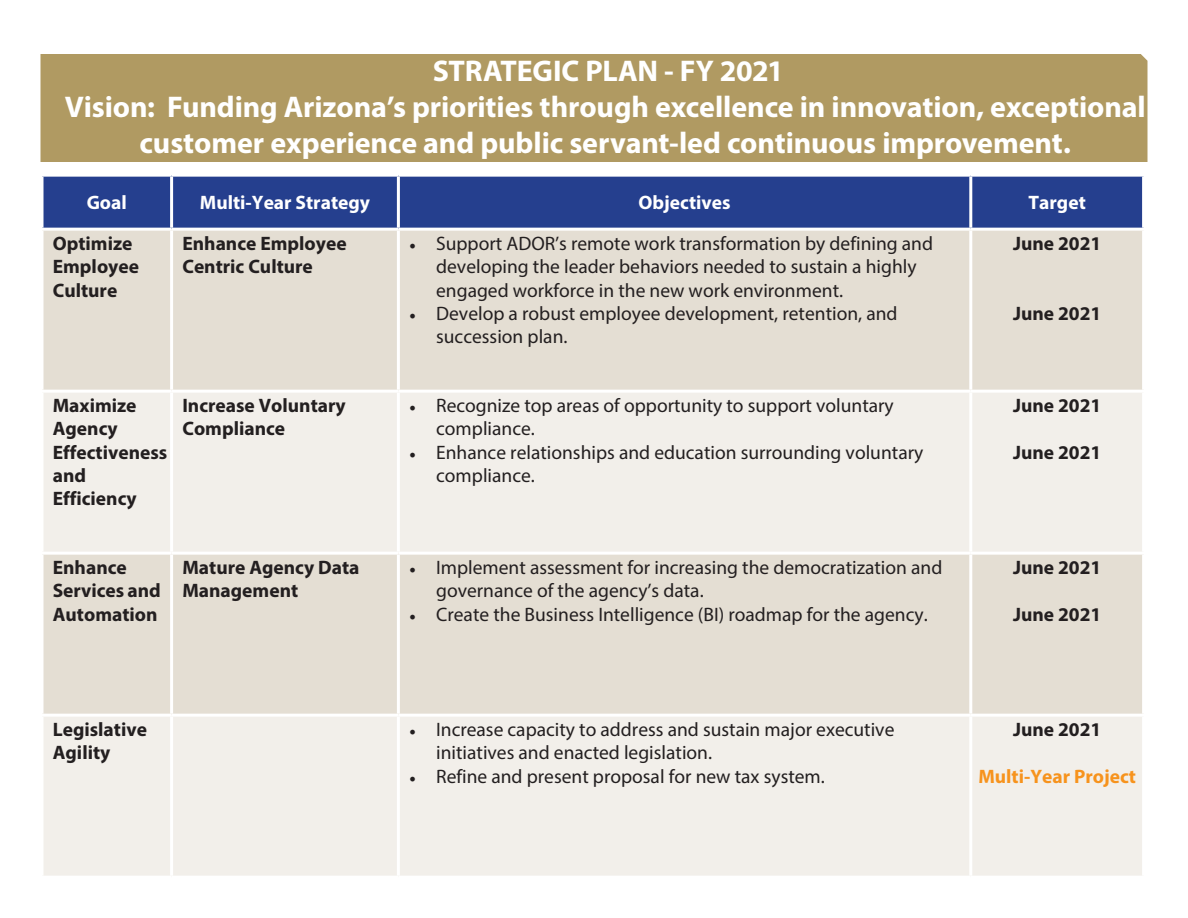
<style>
.page{position:relative;width:1188px;height:918px;background:#fff}
.page>*{position:absolute;margin:0;border:0;box-sizing:border-box;transform-origin:0 0}
.t1{font:700 30px/36px "Myriad Pro";letter-spacing:-.005em;color:#fff;text-align:center}
.t2{font:19.5px/23.4px "Myriad Pro";color:#231f20}
.t3{font:700 19.5px/23.4px "Myriad Pro";color:#231f20}
.t4{font:700 19.5px "Myriad Pro";color:#fff}
.t5{font:700 19.5px "Myriad Pro";color:#f7931d}
.s1{font-family:"Minion Pro";font-size:18px}
</style>
<div class="page">
<div style="left:44px;top:177px;width:1098px;height:51px;background:#253f8e"></div>
<div style="left:44px;top:231px;width:1098px;height:159px;background:#e4ded3"></div>
<div style="left:44px;top:393px;width:1098px;height:159px;background:#f2efea"></div>
<div style="left:44px;top:555px;width:1098px;height:159px;background:#e4ded3"></div>
<div style="left:44px;top:717px;width:1098px;height:159px;background:#f2efea"></div>
<svg style="left:42px;top:177px;width:2px;height:51px"></svg>
<hr style="left:170px;top:177px;width:3px;height:51px;background:#fff">
<hr style="left:397px;top:177px;width:3px;height:51px;background:#fff">
<hr style="left:969px;top:177px;width:3px;height:51px;background:#fff">
<svg style="left:42px;top:231px;width:2px;height:159px"></svg>
<hr style="left:170px;top:231px;width:3px;height:159px;background:#fff">
<hr style="left:397px;top:231px;width:3px;height:159px;background:#fff">
<hr style="left:969px;top:231px;width:3px;height:159px;background:#fff">
<hr style="left:170px;top:393px;width:3px;height:159px;background:#fff">
<hr style="left:397px;top:393px;width:3px;height:159px;background:#fff">
<hr style="left:969px;top:393px;width:3px;height:159px;background:#fff">
<svg style="left:42px;top:555px;width:2px;height:159px"></svg>
<hr style="left:170px;top:555px;width:3px;height:159px;background:#fff">
<hr style="left:397px;top:555px;width:3px;height:159px;background:#fff">
<hr style="left:969px;top:555px;width:3px;height:159px;background:#fff">
<hr style="left:170px;top:717px;width:3px;height:159px;background:#fff">
<hr style="left:397px;top:717px;width:3px;height:159px;background:#fff">
<hr style="left:969px;top:717px;width:3px;height:159px;background:#fff">
<div style="left:40px;top:54px;width:1108px;height:108px;background:#b09a62"></div>
<p class="t1" style="left:433px;top:52px;width:353px">STRATEGIC PLAN - FY 2021</p>
<p class="t1" style="left:65px;top:88px;width:1083px">Vision: Funding Arizona’s priorities through excellence in innovation, exceptional customer experience and public servant-led continuous improvement.</p>
<p class="t4" style="left:87px;top:190px;width:42px">Goal</p>
<p class="t4" style="left:200px;top:190px;width:172px">Multi-Year Strategy</p>
<p class="t4" style="left:639px;top:190px;width:94px">Objectives</p>
<p class="t4" style="left:1029px;top:190px;width:59px">Target</p>
<p class="t3" style="left:53px;top:231px;width:88px">Optimize<br>Employee<br>Culture</p>
<p class="t3" style="left:182px;top:231px;width:166px">Enhance Employee<br>Centric Culture</p>
<p class="t2" style="left:436px;top:231px;width:498px;text-indent:-27px"><span class="s1">•</span> Support ADOR’s remote work transformation by defining and developing the leader behaviors needed to sustain a highly engaged workforce in the new work environment.</p>
<p class="t2" style="left:436px;top:301px;width:463px;text-indent:-27px"><span class="s1">•</span> Develop a robust employee development, retention, and succession plan.</p>
<p class="t3" style="left:1013px;top:231px;width:90px">June 2021</p>
<p class="t3" style="left:1013px;top:301px;width:90px">June 2021</p>
<p class="t3" style="left:53px;top:393px;width:116px">Maximize<br>Agency<br>Effectiveness and<br>Efficiency</p>
<p class="t3" style="left:182px;top:393px;width:165px">Increase Voluntary<br>Compliance</p>
<p class="t2" style="left:436px;top:393px;width:459px;text-indent:-27px"><span class="s1">•</span> Recognize top areas of opportunity to support voluntary compliance.</p>
<p class="t2" style="left:436px;top:440px;width:489px;text-indent:-27px"><span class="s1">•</span> Enhance relationships and education surrounding voluntary compliance.</p>
<p class="t3" style="left:53px;top:555px;width:110px">Enhance<br>Services and<br>Automation</p>
<p class="t3" style="left:182px;top:555px;width:179px">Mature Agency Data<br>Management</p>
<p class="t2" style="left:436px;top:555px;width:508px;text-indent:-27px"><span class="s1">•</span> Implement assessment for increasing the democratization and governance of the agency’s data.</p>
<p class="t2" style="left:409px;top:602px;width:520px"><span class="s1">•</span> Create the Business Intelligence (BI) roadmap for the agency.</p>
<p class="t3" style="left:1013px;top:393px;width:90px">June 2021</p>
<p class="t3" style="left:1013px;top:440px;width:90px">June 2021</p>
<p class="t3" style="left:1013px;top:555px;width:90px">June 2021</p>
<p class="t3" style="left:1013px;top:602px;width:90px">June 2021</p>
<p class="t3" style="left:53px;top:717px;width:96px">Legislative<br>Agility</p>
<p class="t2" style="left:436px;top:717px;width:460px;text-indent:-27px"><span class="s1">•</span> Increase capacity to address and sustain major executive initiatives and enacted legislation.</p>
<p class="t2" style="left:409px;top:764px;width:417px"><span class="s1">•</span> Refine and present proposal for new tax system.</p>
<p class="t3" style="left:1013px;top:717px;width:90px">June 2021</p>
<p class="t5" style="left:978px;top:763px;width:159px">Multi-Year Project</p>
</div>
